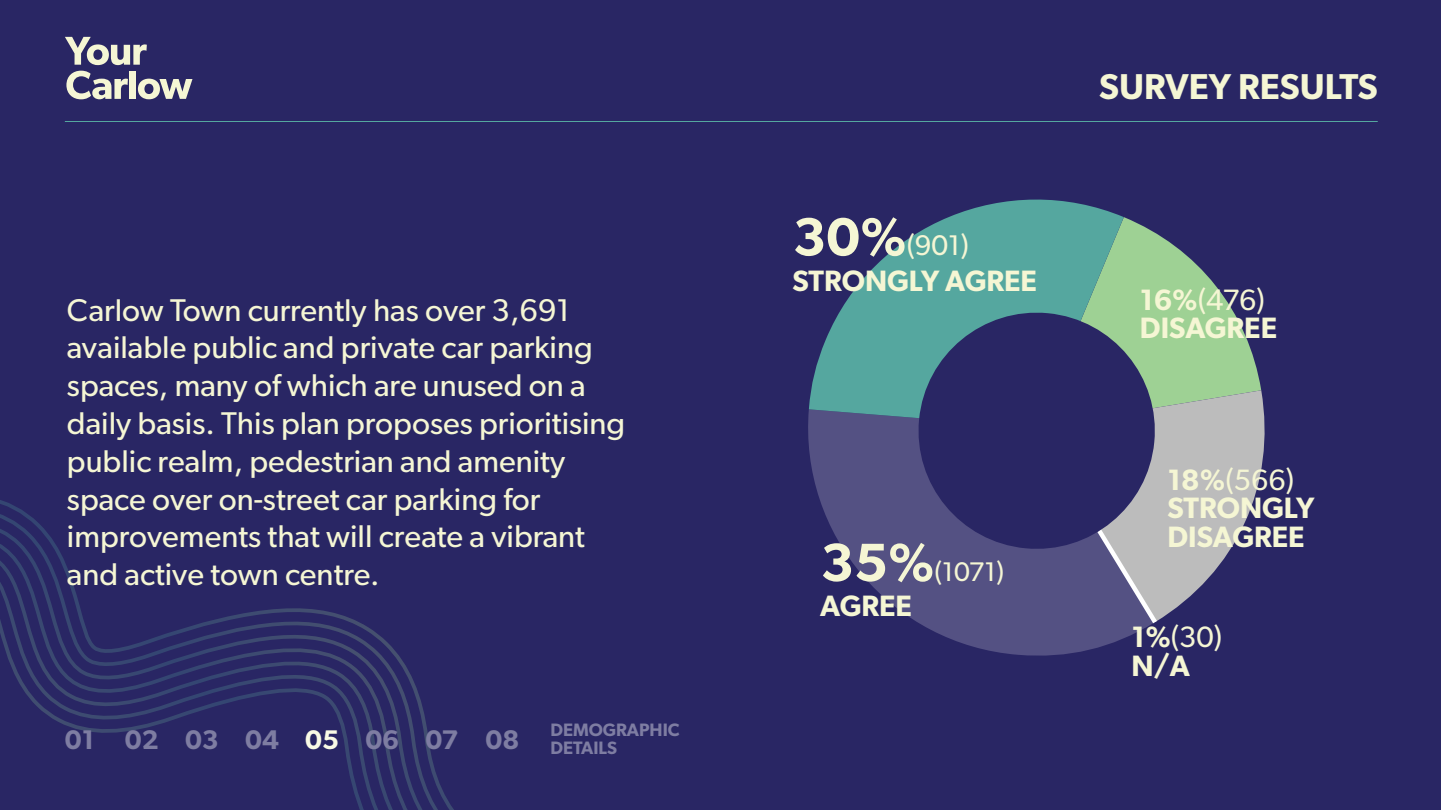
<style>
.page{position:relative;width:1441px;height:810px;background:#fff}
.page>*{position:absolute;margin:0;border:0;box-sizing:border-box;transform-origin:0 0}
.t1{font:600 36px "Gibson";color:#f5f6d4}
.t2{font:31.5px/37.8px "Gibson";color:#f5f6d4}
.t3{font:600 29.55px/28.5px "Gibson";color:#f5f6d4}
.t4{font:28.5px "Gibson";color:#f5f6d4}
.t5{font:600 27px "Gibson";color:#7e7da2}
.t6{font:27px "Gibson";color:#f5f6d4}
.t7{font:600 18px/18px "Gibson";color:#7e7da2}
.s1{color:#f9fae5}
.s2{font-weight:600;font-size:54px}
.s3{font-weight:400}
</style>
<div class="page">
<div style="left:0;top:0;width:1440px;height:810px;background:#292664"></div>
<svg style="left:0;top:36px;width:454px;height:774px"></svg>
<svg style="left:1123px;top:217px;width:137px;height:173px;fill:#9ed194"></svg>
<svg style="left:1160px;top:390px;width:105px;height:229px;fill:#bcbcbc"></svg>
<svg style="left:808px;top:428px;width:336px;height:228px;fill:#545183"></svg>
<svg style="left:1029px;top:421px;width:132px;height:207px"></svg>
<svg style="left:808px;top:199px;width:315px;height:229px;fill:#55a79f"></svg>
<svg style="left:912px;top:307px;width:248px;height:248px"></svg>
<svg style="left:65px;top:37px;width:82px;height:28px"></svg>
<svg style="left:66px;top:71px;width:62px;height:28px"></svg>
<div style="left:130px;top:71px;width:6px;height:28px;background:#f5f6d4"></div>
<svg style="left:138px;top:79px;width:54px;height:20px"></svg>
<hr style="left:65px;top:121px;width:1312px;height:1px;background:#55a79f">
<p class="t2" style="left:67px;top:290px;width:560px">Carlow Town currently has over 3,691 available public and private car parking spaces, many of which are unused on a daily basis. This plan proposes prioritising public realm, pedestrian and amenity space over on-street car parking for improvements that will create a vibrant and active town centre.</p>
<p class="t5" style="left:65px;top:723px;width:456px">01 02 03 04 <span class="s1">05</span> 06 07 08</p>
<p class="t7" style="left:550px;top:720px;width:131px">DEMOGRAPHIC<br>DETAILS</p>
<p class="t4" style="left:792px;top:229px;width:178px"><span class="s2">30%</span>(901)</p>
<p class="t3" style="left:792px;top:266px;width:246px">STRONGLY AGREE</p>
<p class="t6" style="left:820px;top:556px;width:185px"><span class="s2">35%</span>(1071)</p>
<p class="t3" style="left:820px;top:591px;width:93px">AGREE</p>
<p class="t1" style="left:1099px;top:65px;width:280px">SURVEY RESULTS</p>
<p class="t3" style="left:1139px;top:285px;width:139px">16%<span class="s3">(476)<br></span>DISAGREE</p>
<p class="t3" style="left:1167px;top:465px;width:148px">18%<span class="s3">(566)<br></span>STRONGLY<br>DISAGREE</p>
<p class="t3" style="left:1131px;top:622px;width:92px">1%<span class="s3">(30)<br></span>N/A</p>
</div>
